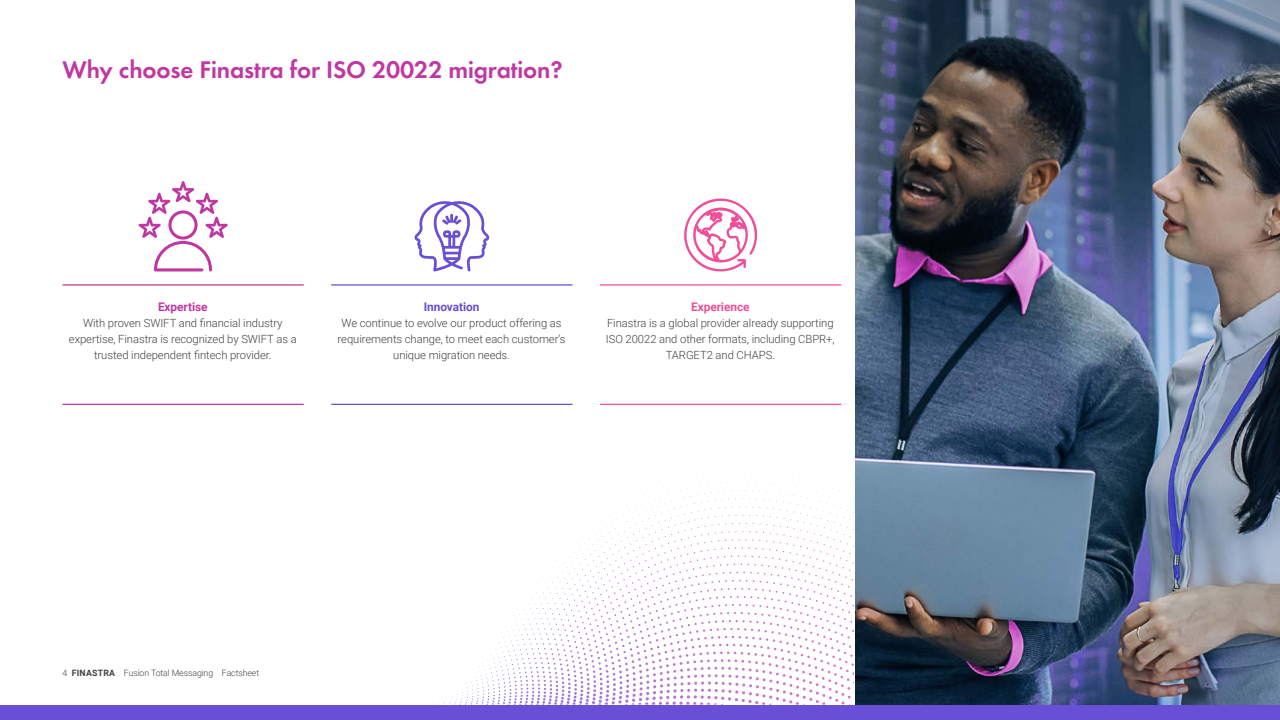
<style>
.page{position:relative;width:1280px;height:720px;background:#fff}
.page>*{position:absolute;margin:0;border:0;box-sizing:border-box;transform-origin:0 0}
.t1{font:600 25px "Futura EF";letter-spacing:-.005em;color:#c137a2}
.t2{font:700 11.88px "Roboto";letter-spacing:-.005em;color:#694ed6}
.t3{font:700 11.88px "Roboto";letter-spacing:-.005em;color:#f04e98}
.t4{font:700 11.88px "Roboto";letter-spacing:-.005em;color:#c137a2}
.t5{font:300 11.25px/16.2px "Roboto";letter-spacing:-.005em;color:#414141;text-align:center}
.t6{font:300 8.75px "Roboto";letter-spacing:-.01em;color:#414141}
.s1{font-weight:700}
</style>
<div class="page">
<div style="left:0;top:705px;width:1280px;height:15px;background:#694ed6"></div>
<img style="left:855px;top:0;width:425px;height:705px">
<hr style="left:62px;top:284px;width:242px;height:2px;background:#c137a2">
<hr style="left:62px;top:404px;width:242px;height:1px;background:#c137a2">
<hr style="left:331px;top:284px;width:241px;height:2px;background:#694ed6">
<hr style="left:331px;top:404px;width:241px;height:1px;background:#694ed6">
<hr style="left:600px;top:284px;width:241px;height:2px;background:#f04e98">
<hr style="left:600px;top:404px;width:241px;height:1px;background:#f04e98">
<svg style="left:138px;top:181px;width:90px;height:90px"></svg>
<svg style="left:414px;top:201px;width:75px;height:70px"></svg>
<svg style="left:684px;top:198px;width:74px;height:74px"></svg>
<h1 class="t1" style="left:62px;top:55px;width:502px">Why choose Finastra for ISO 20022 migration?</h1>
<p class="t4" style="left:158px;top:298px;width:51px">Expertise</p>
<p class="t5" style="left:69px;top:314px;width:229px">With proven SWIFT and financial industry expertise, Finastra is recognized by SWIFT as a trusted independent fintech provider.</p>
<p class="t2" style="left:424px;top:298px;width:57px">Innovation</p>
<p class="t5" style="left:338px;top:314px;width:229px">We continue to evolve our product offering as requirements change, to meet each customer’s unique migration needs.</p>
<p class="t3" style="left:691px;top:298px;width:60px">Experience</p>
<p class="t5" style="left:606px;top:314px;width:230px">Finastra is a global provider already supporting<br>ISO 20022 and other formats, including CBPR+,<br>TARGET2 and CHAPS.</p>
<p class="t6" style="left:62px;top:667px;width:198px">4 <span class="s1">FINASTRA</span> Fusion Total Messaging Factsheet</p>
</div>
